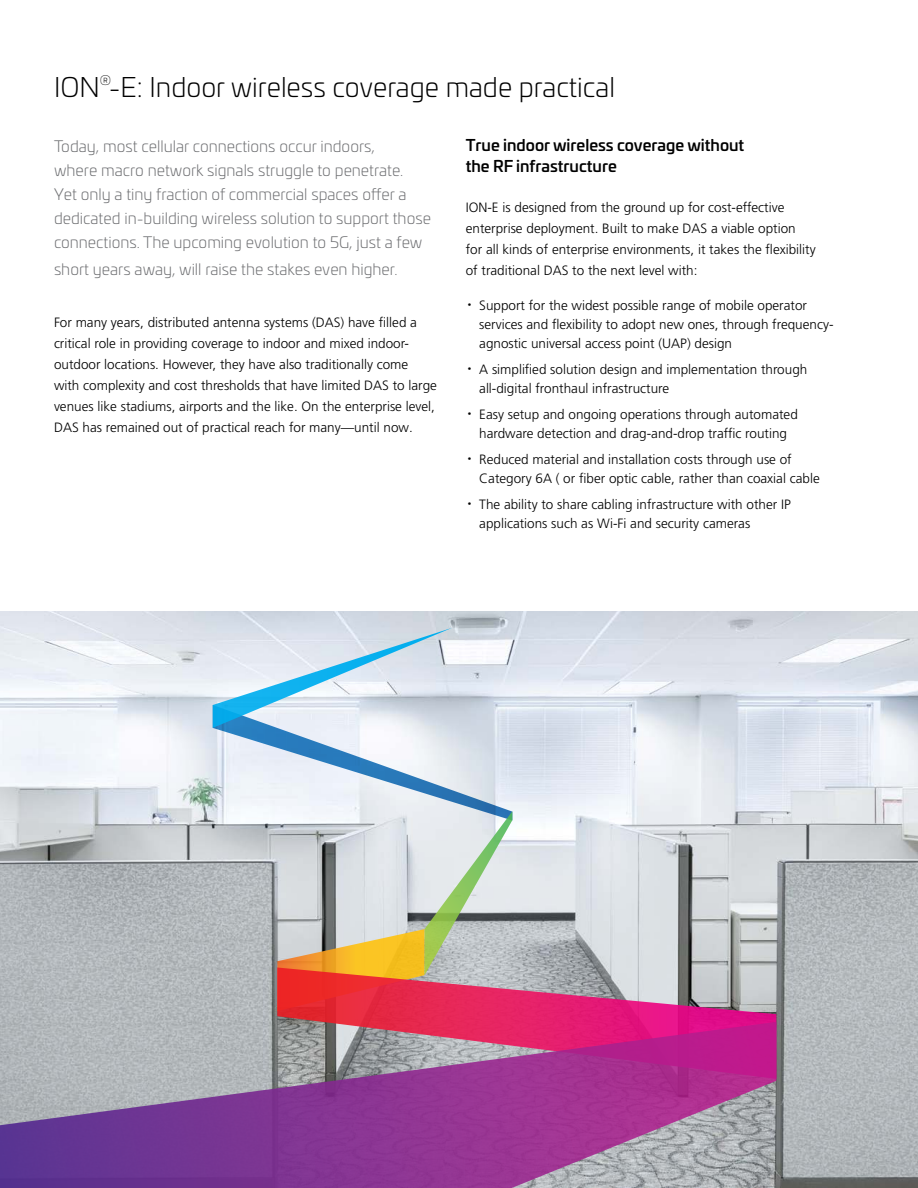
<style>
.page{position:relative;width:918px;height:1188px;background:#fff}
.page>*{position:absolute;margin:0;border:0;box-sizing:border-box;transform-origin:0 0}
.t1{font:300 27px "Univia Pro";color:#000}
.t2{font:300 15.75px/24px "Univia Pro";color:#6d6e71}
.t3{font:500 15.75px/21px "Univia Pro";color:#000}
.t4{font:300 13.5px/21px "Frutiger LT Pro";color:#000}
.s1{font-size:27px}
</style>
<div class="page">
<img style="left:0;top:612px;width:918px;height:576px">
<svg style="left:213px;top:628px;width:299px;height:383px;background:#c9d4d6"></svg>
<svg style="left:277px;top:968px;width:499px;height:54px;background:#d3627b"></svg>
<svg style="left:0;top:1022px;width:776px;height:166px;background:#9c5f9b"></svg>
<h1 class="t1" style="left:54px;top:68px;width:563px">ION<sup>®</sup>-E: Indoor wireless coverage made practical</h1>
<p class="t2" style="left:54px;top:134px;width:378px">Today, most cellular connections occur indoors,<br>where macro network signals struggle to penetrate.<br>Yet only a tiny fraction of commercial spaces offer a dedicated in-building wireless solution to support those connections. The upcoming evolution to 5G, just a few</p>
<p class="t2" style="left:54px;top:256px;width:345px">short years away, will raise the stakes even higher.</p>
<p class="t4" style="left:54px;top:312px;width:385px">For many years, distributed antenna systems (DAS) have filled a critical role in providing coverage to indoor and mixed indoor&shy;outdoor locations. However, they have also traditionally come with complexity and cost thresholds that have limited DAS to large venues like stadiums, airports and the like. On the enterprise level, DAS has remained out of practical reach for many—until now.</p>
<p class="t3" style="left:466px;top:133px;width:280px">True indoor wireless coverage without the RF infrastructure</p>
<p class="t4" style="left:466px;top:196px;width:352px">ION-E is designed from the ground up for cost-effective enterprise deployment. Built to make DAS a viable option<br>for all kinds of enterprise environments, it takes the flexibility of traditional DAS to the next level with:</p>
<p class="t4" style="left:479px;top:296px;width:356px;line-height:18.8px;text-indent:-14px"><span class="s1">·</span> Support for the widest possible range of mobile operator services and flexibility to adopt new ones, through frequency&shy;agnostic universal access point (UAP) design</p>
<p class="t4" style="left:479px;top:360px;width:330px;line-height:18.8px;text-indent:-14px"><span class="s1">·</span> A simplified solution design and implementation through all-digital fronthaul infrastructure</p>
<p class="t4" style="left:466px;top:405px;width:334px;line-height:18.8px;text-align:center"><span class="s1">·</span> Easy setup and ongoing operations through automated hardware detection and drag-and-drop traffic routing</p>
<p class="t4" style="left:479px;top:450px;width:342px;line-height:18.8px;text-indent:-14px"><span class="s1">·</span> Reduced material and installation costs through use of<br>Category 6A ( or fiber optic cable, rather than coaxial cable</p>
<p class="t4" style="left:479px;top:495px;width:313px;line-height:18.8px;text-indent:-14px"><span class="s1">·</span> The ability to share cabling infrastructure with other IP applications such as Wi-Fi and security cameras</p>
</div>
